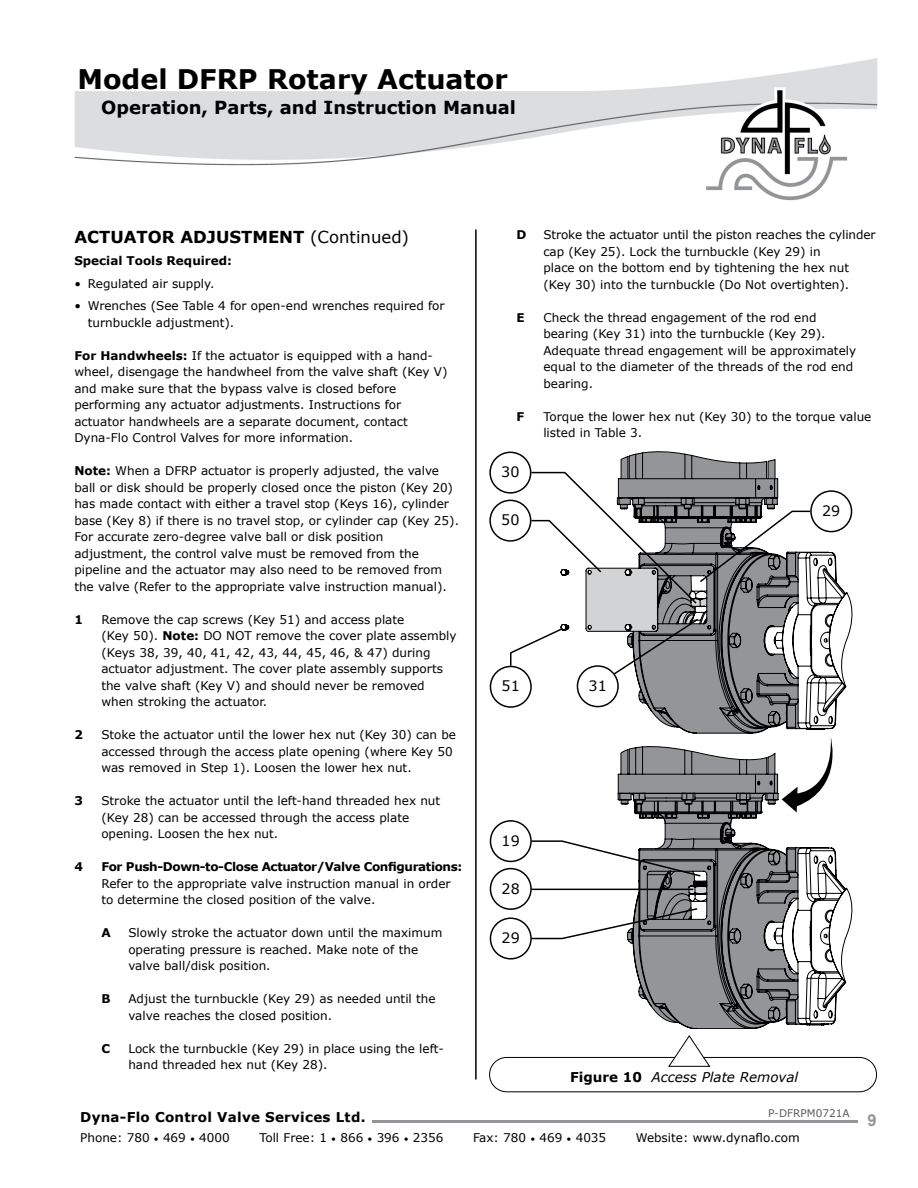
<style>
.page{position:relative;width:918px;height:1188px;background:#fff}
.page>*{position:absolute;margin:0;border:0;box-sizing:border-box;transform-origin:0 0}
.t1{font:700 27px "Verdana";color:#000}
.t2{font:700 18px "Verdana";color:#000}
.t3{font:700 16.5px "Verdana";color:#000}
.t4{font:700 16.5px "Arial";color:#939598}
.t5{font:14.25px "Verdana";color:#000}
.t6{font:700 13.5px "Verdana";letter-spacing:.02em;color:#000}
.t7{font:italic 13.5px "Verdana";color:#000}
.t8{font:12px/16.5px "Verdana";color:#000}
.t9{font:700 12px "Verdana";letter-spacing:-.03em;color:#000}
.t10{font:700 12px "Verdana";color:#000}
.t11{font:10.5px "Verdana";color:#5a5b5d}
.s1{font-weight:400}
.s2{font-weight:700}
.s3{font-weight:700;font-style:normal}
.s4{font-size:9px}
</style>
<div class="page">
<img style="left:74px;top:58px;width:804px;height:143px">
<hr style="left:372px;top:1120px;width:485px;height:2px;background:#939598">
<div style="left:489px;top:1057px;width:388px;height:35px;border:1px solid #000;border-radius:17px"></div>
<svg style="left:668px;top:1035px;width:42px;height:32px"></svg>
<svg style="left:561px;top:451px;width:291px;height:578px"></svg>
<svg style="left:617px;top:676px;width:161px;height:137px"></svg>
<hr style="left:475px;top:230px;width:2px;height:850px;background:#000">
<div style="left:489px;top:452px;width:42px;height:42px;border:2px solid #000;border-radius:50%"></div>
<div style="left:489px;top:500px;width:42px;height:42px;border:2px solid #000;border-radius:50%"></div>
<div style="left:577px;top:665px;width:42px;height:42px;border:2px solid #000;border-radius:50%"></div>
<div style="left:810px;top:490px;width:42px;height:42px;border:2px solid #000;border-radius:50%"></div>
<div style="left:490px;top:666px;width:42px;height:42px;border:2px solid #000;border-radius:50%"></div>
<div style="left:490px;top:820px;width:42px;height:42px;border:2px solid #000;border-radius:50%"></div>
<div style="left:490px;top:868px;width:42px;height:42px;border:2px solid #000;border-radius:50%"></div>
<div style="left:490px;top:917px;width:42px;height:43px;border:2px solid #000;border-radius:50%"></div>
<svg style="left:509px;top:471px;width:303px;height:205px"></svg>
<svg style="left:530px;top:840px;width:172px;height:38px"></svg>
<hr style="left:531px;top:889px;width:162px;height:1px;background:#000">
<svg style="left:530px;top:907px;width:169px;height:33px"></svg>
<svg style="left:618px;top:738px;width:226px;height:86px"></svg>
<h1 class="t1" style="left:77px;top:60px;width:432px">Model DFRP Rotary Actuator</h1>
<h2 class="t2" style="left:101px;top:95px;width:416px">Operation, Parts, and Instruction Manual</h2>
<h3 class="t3" style="left:74px;top:225px;width:336px">ACTUATOR ADJUSTMENT <span class="s1">(Continued)</span></h3>
<p class="t10" style="left:74px;top:253px;width:159px">Special Tools Required:</p>
<p class="t8" style="left:74px;top:275px;width:142px">• Regulated air supply.</p>
<p class="t8" style="left:88px;top:298px;width:358px;text-indent:-14px">• Wrenches (See Table 4 for open-end wrenches required for turnbuckle adjustment).</p>
<p class="t8" style="left:74px;top:347px;width:375px"><span class="s2">For Handwheels:</span> If the actuator is equipped with a hand&shy;wheel, disengage the handwheel from the valve shaft (Key V) and make sure that the bypass valve is closed before performing any actuator adjustments. Instructions for actuator handwheels are a separate document, contact Dyna-Flo Control Valves for more information.</p>
<p class="t8" style="left:74px;top:463px;width:386px"><span class="s2">Note:</span> When a DFRP actuator is properly adjusted, the valve ball or disk should be properly closed once the piston (Key 20) has made contact with either a travel stop (Keys 16), cylinder base (Key 8) if there is no travel stop, or cylinder cap (Key 25).<br>For accurate zero-degree valve ball or disk position adjustment, the control valve must be removed from the pipeline and the actuator may also need to be removed from the valve (Refer to the appropriate valve instruction manual).</p>
<p class="t9" style="left:74px;top:611px;width:10px">1</p>
<p class="t8" style="left:101px;top:611px;width:357px">Remove the cap screws (Key 51) and access plate<br>(Key 50). <span class="s2">Note:</span> DO NOT remove the cover plate assembly (Keys 38, 39, 40, 41, 42, 43, 44, 45, 46, &amp; 47) during actuator adjustment. The cover plate assembly supports the valve shaft (Key V) and should never be removed when stroking the actuator.</p>
<p class="t9" style="left:74px;top:727px;width:10px">2</p>
<p class="t8" style="left:101px;top:727px;width:356px">Stoke the actuator until the lower hex nut (Key 30) can be accessed through the access plate opening (where Key 50 was removed in Step 1). Loosen the lower hex nut.</p>
<p class="t9" style="left:74px;top:793px;width:10px">3</p>
<p class="t8" style="left:101px;top:793px;width:340px">Stroke the actuator until the left-hand threaded hex nut (Key 28) can be accessed through the access plate opening. Loosen the hex nut.</p>
<p class="t9" style="left:74px;top:859px;width:10px">4</p>
<p class="t9" style="left:101px;top:859px;width:363px">For Push-Down-to-Close Actuator/Valve Configurations:</p>
<p class="t8" style="left:101px;top:875px;width:351px">Refer to the appropriate valve instruction manual in order to determine the closed position of the valve.</p>
<p class="t9" style="left:101px;top:925px;width:11px">A</p>
<p class="t8" style="left:128px;top:925px;width:316px">Slowly stroke the actuator down until the maximum operating pressure is reached. Make note of the valve ball/disk position.</p>
<p class="t9" style="left:101px;top:991px;width:11px">B</p>
<p class="t8" style="left:128px;top:991px;width:309px">Adjust the turnbuckle (Key 29) as needed until the valve reaches the closed position.</p>
<p class="t9" style="left:101px;top:1040px;width:10px">C</p>
<p class="t8" style="left:128px;top:1040px;width:317px">Lock the turnbuckle (Key 29) in place using the left&shy;hand threaded hex nut (Key 28).</p>
<p class="t9" style="left:516px;top:227px;width:11px">D</p>
<p class="t8" style="left:543px;top:227px;width:334px">Stroke the actuator until the piston reaches the cylinder cap (Key 25). Lock the turnbuckle (Key 29) in<br>place on the bottom end by tightening the hex nut (Key 30) into the turnbuckle (Do Not overtighten).</p>
<p class="t9" style="left:516px;top:309px;width:10px">E</p>
<p class="t8" style="left:543px;top:309px;width:314px">Check the thread engagement of the rod end bearing (Key 31) into the turnbuckle (Key 29).<br>Adequate thread engagement will be approximately equal to the diameter of the threads of the rod end bearing.</p>
<p class="t9" style="left:516px;top:408px;width:9px">F</p>
<p class="t8" style="left:543px;top:408px;width:330px">Torque the lower hex nut (Key 30) to the torque value listed in Table 3.</p>
<p class="t5" style="left:501px;top:462px;width:20px">30</p>
<p class="t5" style="left:501px;top:510px;width:20px">50</p>
<p class="t5" style="left:822px;top:501px;width:20px">29</p>
<p class="t5" style="left:502px;top:676px;width:20px">51</p>
<p class="t5" style="left:589px;top:676px;width:20px">31</p>
<p class="t5" style="left:502px;top:831px;width:20px">19</p>
<p class="t5" style="left:502px;top:879px;width:20px">28</p>
<p class="t5" style="left:502px;top:928px;width:20px">29</p>
<p class="t7" style="left:570px;top:1068px;width:230px"><span class="s3">Figure 10</span> Access Plate Removal</p>
<p class="t11" style="left:768px;top:1106px;width:83px">P-DFRPM0721A</p>
<p class="t6" style="left:80px;top:1108px;width:287px">Dyna-Flo Control Valve Services Ltd.</p>
<p class="t8" style="left:80px;top:1130px;width:151px">Phone: 780 <span class="s4">•</span> 469 <span class="s4">•</span> 4000</p>
<p class="t8" style="left:259px;top:1130px;width:186px">Toll Free: 1 <span class="s4">•</span> 866 <span class="s4">•</span> 396 <span class="s4">•</span> 2356</p>
<p class="t8" style="left:473px;top:1130px;width:135px">Fax: 780 <span class="s4">•</span> 469 <span class="s4">•</span> 4035</p>
<p class="t8" style="left:636px;top:1130px;width:165px">Website: www.dynaflo.com</p>
<h3 class="t4" style="left:867px;top:1108px;width:11px">9</h3>
</div>
